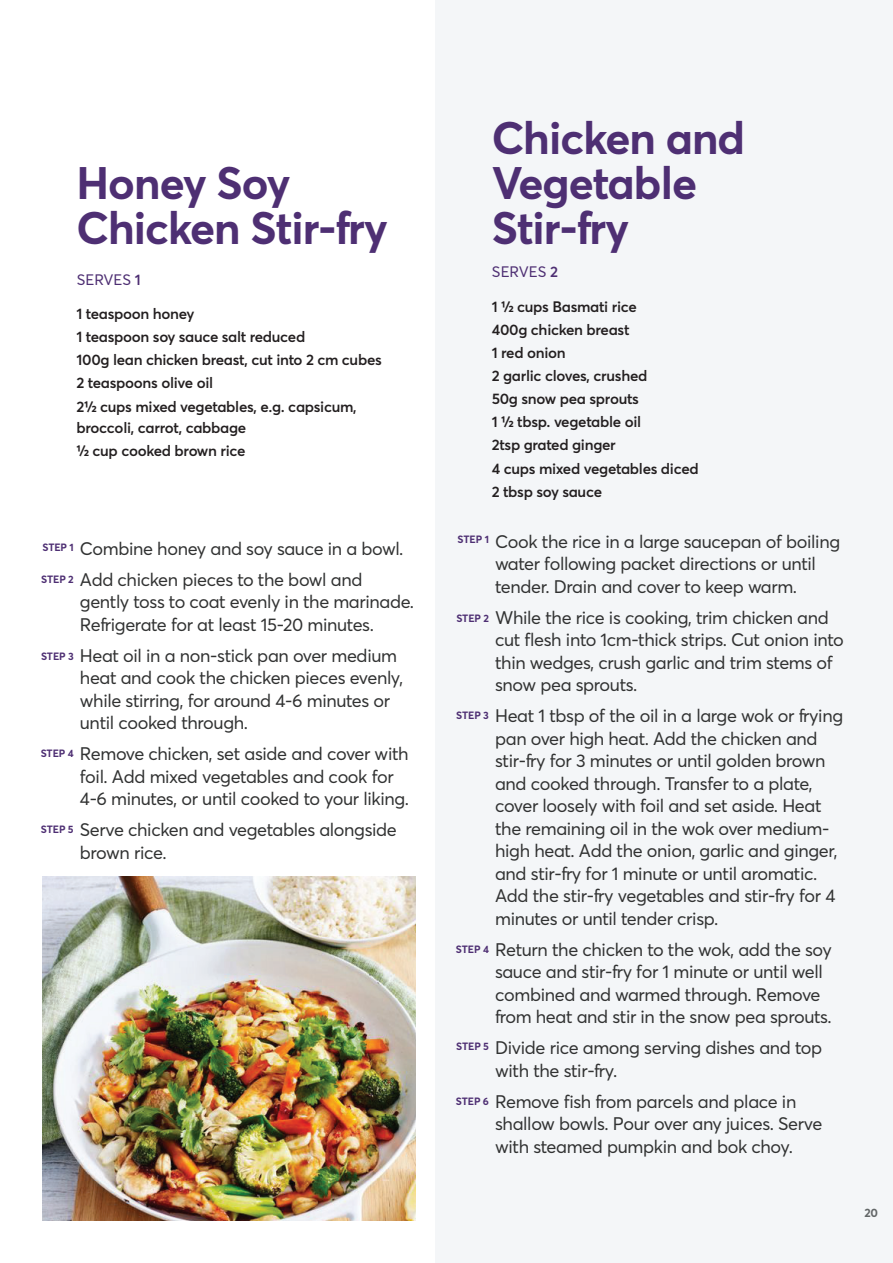
<style>
.page{position:relative;width:893px;height:1263px;background:#fff}
.page>*{position:absolute;margin:0;border:0;box-sizing:border-box;transform-origin:0 0}
.t1{font:700 45px/45px "Averta";letter-spacing:-.02em;color:#4e2f73}
.t2{font:18px/22.5px "Averta";letter-spacing:-.02em;color:#313232}
.t3{font:600 15px/23.1px "Averta";letter-spacing:-.02em;color:#231f20}
.t4{font:15px "Averta";letter-spacing:.005em;color:#4e2f73}
.t5{font:700 12px "Averta";color:#313232}
.t6{font:700 10.5px "Averta";letter-spacing:-.01em;color:#4e2f73}
.s1{font-weight:600}
</style>
<div class="page">
<div style="left:436px;top:0;width:457px;height:1263px;background:#f4f6f8"></div>
<img style="left:43px;top:876px;width:373px;height:344px">
<h1 class="t1" style="left:76px;top:158px;width:313px">Honey Soy<br>Chicken Stir-fry</h1>
<p class="t4" style="left:77px;top:269px;width:66px">SERVES <span class="s1">1</span></p>
<p class="t3" style="left:76px;top:301px;width:307px">1 teaspoon honey<br>1 teaspoon soy sauce salt reduced<br>100g lean chicken breast, cut into 2 cm cubes<br>2 teaspoons olive oil<br>2½ cups mixed vegetables, e.g. capsicum,</p>
<p class="t3" style="left:76px;top:415px;width:171px">broccoli, carrot, cabbage ½ cup cooked brown rice</p>
<p class="t2" style="left:80px;top:532px;width:325px;line-height:31px">Combine honey and soy sauce in a bowl.<br>Add chicken pieces to the bowl and</p>
<p class="t2" style="left:80px;top:590px;width:336px">gently toss to coat evenly in the marinade.<br>Refrigerate for at least 15-20 minutes.</p>
<p class="t2" style="left:80px;top:644px;width:325px">Heat oil in a non-stick pan over medium heat and cook the chicken pieces evenly, while stirring, for around 4-6 minutes or until cooked through.</p>
<p class="t2" style="left:80px;top:742px;width:331px">Remove chicken, set aside and cover with foil. Add mixed vegetables and cook for<br>4-6 minutes, or until cooked to your liking.</p>
<p class="t2" style="left:80px;top:818px;width:318px">Serve chicken and vegetables alongside brown rice.</p>
<p class="t6" style="left:42px;top:540px;width:33px">STEP 1</p>
<p class="t6" style="left:41px;top:572px;width:34px">STEP 2</p>
<p class="t6" style="left:41px;top:648px;width:34px">STEP 3</p>
<p class="t6" style="left:41px;top:746px;width:35px">STEP 4</p>
<p class="t6" style="left:41px;top:822px;width:34px">STEP 5</p>
<h1 class="t1" style="left:492px;top:113px;width:255px">Chicken and<br>Vegetable<br>Stir-fry</h1>
<p class="t4" style="left:492px;top:262px;width:68px">SERVES <span class="s1">2</span></p>
<p class="t3" style="left:492px;top:294px;width:209px">1 ½ cups Basmati rice<br>400g chicken breast<br>1 red onion<br>2 garlic cloves, crushed<br>50g snow pea sprouts<br>1 ½ tbsp. vegetable oil<br>2tsp grated ginger<br>4 cups mixed vegetables diced<br>2 tbsp soy sauce</p>
<p class="t2" style="left:495px;top:529px;width:347px">Cook the rice in a large saucepan of boiling water following packet directions or until tender. Drain and cover to keep warm.</p>
<p class="t2" style="left:495px;top:605px;width:350px">While the rice is cooking, trim chicken and cut flesh into 1cm-thick strips. Cut onion into thin wedges, crush garlic and trim stems of snow pea sprouts.</p>
<p class="t2" style="left:495px;top:704px;width:350px">Heat 1 tbsp of the oil in a large wok or frying pan over high heat. Add the chicken and stir-fry for 3 minutes or until golden brown and cooked through. Transfer to a plate, cover loosely with foil and set aside. Heat the remaining oil in the wok over medium&shy;high heat. Add the onion, garlic and ginger, and stir-fry for 1 minute or until aromatic.<br>Add the stir-fry vegetables and stir-fry for 4 minutes or until tender crisp.</p>
<p class="t2" style="left:495px;top:937px;width:338px">Return the chicken to the wok, add the soy sauce and stir-fry for 1 minute or until well combined and warmed through. Remove from heat and stir in the snow pea sprouts.</p>
<p class="t2" style="left:495px;top:1036px;width:329px">Divide rice among serving dishes and top with the stir-fry.</p>
<p class="t2" style="left:495px;top:1089px;width:329px">Remove fish from parcels and place in shallow bowls. Pour over any juices. Serve with steamed pumpkin and bok choy.</p>
<p class="t6" style="left:458px;top:532px;width:33px">STEP 1</p>
<p class="t6" style="left:456px;top:611px;width:34px">STEP 2</p>
<p class="t6" style="left:456px;top:708px;width:34px">STEP 3</p>
<p class="t6" style="left:456px;top:942px;width:35px">STEP 4</p>
<p class="t6" style="left:456px;top:1039px;width:34px">STEP 5</p>
<p class="t6" style="left:456px;top:1093px;width:35px">STEP 6</p>
<p class="t5" style="left:864px;top:1204px;width:15px">20</p>
</div>
